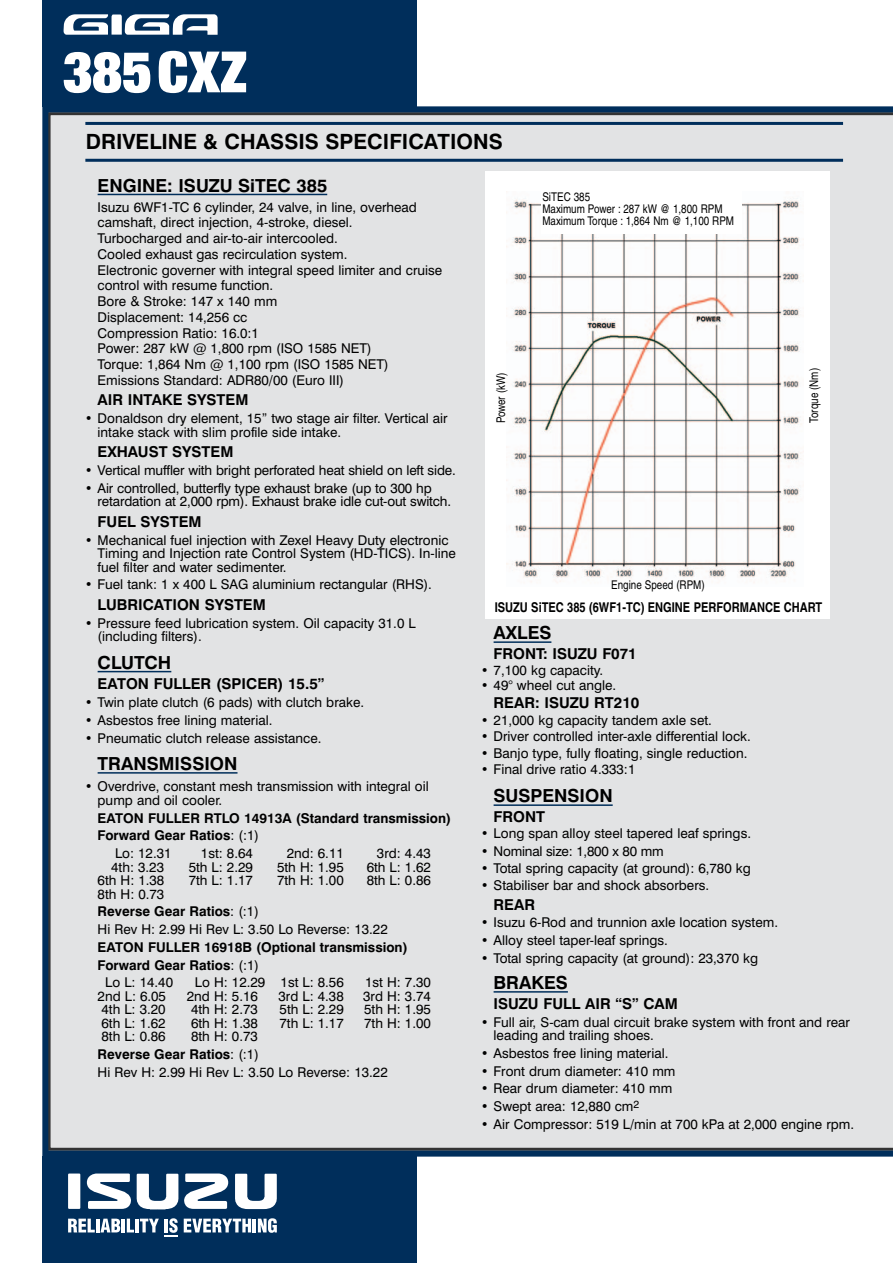
<style>
.page{position:relative;width:893px;height:1263px;background:#fff}
.page>*{position:absolute;margin:0;border:0;box-sizing:border-box;transform-origin:0 0}
.t1{font:900 expanded 57px "Helvetica Neue";color:#fff}
.t2{font:700 21px "Swiss 721 BT";color:#000}
.t3{font:700 18px "Swiss 721 BT";color:#000}
.t4{font:700 15px "Swiss 721 BT";color:#000}
.t5{font:13.5px/15.8px "Swiss 721 BT";color:#000}
.t6{font:700 13.5px "Swiss 721 BT";color:#000}
.t7{font:700 13.5px "Helvetica";color:#000;scale:.82 1}
.t8{font:12px/12px "Helvetica";color:#000;scale:.82 1}
.s1{font-weight:400}
.s2{font-weight:700}
</style>
<div class="page">
<div style="left:42px;top:1157px;width:374px;height:106px;background:#002e5b"></div>
<div style="left:42px;top:106px;width:850px;height:1051px;background:#e2e3e4"></div>
<hr style="left:98px;top:194px;width:229px;height:1px;background:#002e5b">
<hr style="left:98px;top:671px;width:73px;height:1px;background:#002e5b">
<hr style="left:98px;top:772px;width:139px;height:2px;background:#002e5b">
<hr style="left:493px;top:641px;width:58px;height:2px;background:#002e5b">
<hr style="left:493px;top:804px;width:119px;height:2px;background:#002e5b">
<hr style="left:493px;top:991px;width:75px;height:2px;background:#002e5b">
<hr style="left:85px;top:159px;width:758px;height:3px;background:#002e5b">
<hr style="left:85px;top:122px;width:758px;height:3px;background:#002e5b">
<div style="left:42px;top:0;width:374px;height:106px;background:#002e5b"></div>
<svg style="left:64px;top:14px;width:153px;height:21px"></svg>
<div style="left:485px;top:171px;width:344px;height:448px;background:#fff"></div>
<img style="left:506px;top:191px;width:296px;height:392px">
<div style="left:541px;top:191px;width:200px;height:43px;background:#fff"></div>
<svg style="left:68px;top:1174px;width:12px;height:35px"></svg>
<svg style="left:235px;top:1174px;width:42px;height:35px"></svg>
<svg style="left:87px;top:1173px;width:141px;height:36px"></svg>
<svg style="left:184px;top:1218px;width:93px;height:15px"></svg>
<svg style="left:68px;top:1218px;width:110px;height:19px"></svg>
<h1 class="t1" style="left:63px;top:52px;width:186px">385CXZ</h1>
<h2 class="t2" style="left:86px;top:134px;width:418px">DRIVELINE &amp; CHASSIS SPECIFICATIONS</h2>
<h3 class="t3" style="left:98px;top:179px;width:231px">ENGINE: ISUZU SiTEC 385</h3>
<p class="t5" style="left:98px;top:200px;width:346px">Isuzu 6WF1-TC 6 cylinder, 24 valve, in line, overhead camshaft, direct injection, 4-stroke, diesel.<br>Turbocharged and air-to-air intercooled.<br>Cooled exhaust gas recirculation system.<br>Electronic governer with integral speed limiter and cruise control with resume function.<br>Bore &amp; Stroke: 147 x 140 mm<br>Displacement: 14,256 cc<br>Compression Ratio: 16.0:1<br>Power: 287 kW @ 1,800 rpm (ISO 1585 NET)<br>Torque: 1,864 Nm @ 1,100 rpm (ISO 1585 NET)<br>Emissions Standard: ADR80/00 (Euro III)</p>
<p class="t4" style="left:98px;top:395px;width:152px">AIR INTAKE SYSTEM</p>
<p class="t5" style="left:98px;top:413px;width:351px;line-height:13.5px;text-indent:-13px">• Donaldson dry element, 15” two stage air filter. Vertical air intake stack with slim profile side intake.</p>
<p class="t4" style="left:98px;top:447px;width:137px">EXHAUST SYSTEM</p>
<p class="t5" style="left:85px;top:464px;width:372px">• Vertical muffler with bright perforated heat shield on left side.</p>
<p class="t5" style="left:98px;top:482px;width:355px;line-height:13.5px;text-indent:-13px">• Air controlled, butterfly type exhaust brake (up to 300 hp retardation at 2,000 rpm). Exhaust brake idle cut-out switch.</p>
<p class="t4" style="left:98px;top:516px;width:105px">FUEL SYSTEM</p>
<p class="t5" style="left:98px;top:534px;width:359px;line-height:13.5px;text-indent:-13px">• Mechanical fuel injection with Zexel Heavy Duty electronic<br>Timing and Injection rate Control System (HD-TICS). In-line fuel filter and water sedimenter.</p>
<p class="t5" style="left:85px;top:578px;width:348px">• Fuel tank: 1 x 400 L SAG aluminium rectangular (RHS).</p>
<p class="t4" style="left:98px;top:599px;width:170px">LUBRICATION SYSTEM</p>
<p class="t5" style="left:98px;top:617px;width:319px;line-height:13.5px;text-indent:-13px">• Pressure feed lubrication system. Oil capacity 31.0 L (including filters).</p>
<h3 class="t3" style="left:98px;top:656px;width:75px">CLUTCH</h3>
<p class="t4" style="left:98px;top:679px;width:228px">EATON FULLER (SPICER) 15.5”</p>
<p class="t5" style="left:85px;top:696px;width:281px">• Twin plate clutch (6 pads) with clutch brake.</p>
<p class="t5" style="left:85px;top:713px;width:189px">• Asbestos free lining material.</p>
<p class="t5" style="left:85px;top:731px;width:238px">• Pneumatic clutch release assistance.</p>
<h3 class="t3" style="left:98px;top:757px;width:141px">TRANSMISSION</h3>
<p class="t5" style="left:98px;top:780px;width:332px;line-height:14.2px;text-indent:-13px">• Overdrive, constant mesh transmission with integral oil pump and oil cooler.</p>
<p class="t6" style="left:98px;top:813px;width:355px">EATON FULLER RTLO 14913A (Standard transmission)</p>
<p class="t6" style="left:98px;top:831px;width:163px">Forward Gear Ratios<span class="s1">: (:1)</span></p>
<p class="t5" style="left:115px;top:847px;width:58px">Lo: 12.31</p>
<p class="t5" style="left:201px;top:847px;width:53px">1st: 8.64</p>
<p class="t5" style="left:287px;top:847px;width:59px">2nd: 6.11</p>
<p class="t5" style="left:377px;top:847px;width:55px">3rd: 4.43</p>
<p class="t5" style="left:111px;top:860px;width:54px">4th: 3.23</p>
<p class="t5" style="left:189px;top:860px;width:66px">5th L: 2.29</p>
<p class="t5" style="left:277px;top:860px;width:68px">5th H: 1.95</p>
<p class="t5" style="left:366px;top:860px;width:66px">6th L: 1.62</p>
<p class="t5" style="left:98px;top:874px;width:68px">6th H: 1.38</p>
<p class="t5" style="left:189px;top:874px;width:66px">7th L: 1.17</p>
<p class="t5" style="left:277px;top:874px;width:68px">7th H: 1.00</p>
<p class="t5" style="left:366px;top:874px;width:66px">8th L: 0.86</p>
<p class="t5" style="left:98px;top:886px;width:291px;line-height:17.7px">8th H: 0.73<br><span class="s2">Reverse Gear Ratios</span>: (:1)<br>Hi Rev H: 2.99 Hi Rev L: 3.50 Lo Reverse: 13.22</p>
<p class="t6" style="left:98px;top:942px;width:311px">EATON FULLER 16918B (Optional transmission)</p>
<p class="t6" style="left:98px;top:960px;width:163px">Forward Gear Ratios<span class="s1">: (:1)</span></p>
<p class="t5" style="left:105px;top:976px;width:69px">Lo L: 14.40</p>
<p class="t5" style="left:195px;top:976px;width:150px">Lo H: 12.29 1st L: 8.56</p>
<p class="t5" style="left:365px;top:976px;width:67px">1st H: 7.30</p>
<p class="t5" style="left:98px;top:989px;width:70px">2nd L: 6.05</p>
<p class="t5" style="left:187px;top:989px;width:72px">2nd H: 5.16</p>
<p class="t5" style="left:278px;top:989px;width:67px">3rd L: 4.38</p>
<p class="t5" style="left:363px;top:989px;width:69px">3rd H: 3.74</p>
<p class="t5" style="left:101px;top:1003px;width:66px">4th L: 3.20</p>
<p class="t5" style="left:191px;top:1003px;width:68px">4th H: 2.73</p>
<p class="t5" style="left:279px;top:1003px;width:66px">5th L: 2.29</p>
<p class="t5" style="left:364px;top:1003px;width:68px">5th H: 1.95</p>
<p class="t5" style="left:101px;top:1016px;width:66px">6th L: 1.62</p>
<p class="t5" style="left:191px;top:1016px;width:68px">6th H: 1.38</p>
<p class="t5" style="left:279px;top:1016px;width:66px">7th L: 1.17</p>
<p class="t5" style="left:364px;top:1016px;width:68px">7th H: 1.00</p>
<p class="t5" style="left:101px;top:1030px;width:66px">8th L: 0.86</p>
<p class="t5" style="left:98px;top:1029px;width:291px;line-height:17.7px;text-indent:93px">8th H: 0.73<br><span class="s2">Reverse Gear Ratios</span>: (:1)<br>Hi Rev H: 2.99 Hi Rev L: 3.50 Lo Reverse: 13.22</p>
<p class="t8" style="left:542px;top:192px;width:235px">SiTEC 385<br>Maximum Power : 287 kW @ 1,800 RPM<br>Maximum Torque : 1,864 Nm @ 1,100 RPM</p>
<p class="t8" style="left:496px;top:423px;width:64px;rotate:-90deg">Power (kW)</p>
<p class="t8" style="left:809px;top:423px;width:68px;rotate:-90deg">Torque (Nm)</p>
<p class="t8" style="left:611px;top:580px;width:116px">Engine Speed (RPM)</p>
<p class="t7" style="left:494px;top:602px;width:401px">ISUZU SiTEC 385 (6WF1-TC) ENGINE PERFORMANCE CHART</p>
<h3 class="t3" style="left:493px;top:626px;width:59px">AXLES</h3>
<p class="t4" style="left:493px;top:648px;width:145px">FRONT: ISUZU F071</p>
<p class="t5" style="left:481px;top:663px;width:124px">• 7,100 kg capacity.</p>
<p class="t5" style="left:481px;top:679px;width:137px">• 49° wheel cut angle.</p>
<p class="t4" style="left:493px;top:697px;width:147px">REAR: ISUZU RT210</p>
<p class="t5" style="left:481px;top:713px;width:232px">• 21,000 kg capacity tandem axle set.</p>
<p class="t5" style="left:481px;top:730px;width:271px">• Driver controlled inter-axle differential lock.</p>
<p class="t5" style="left:481px;top:746px;width:268px">• Banjo type, fully floating, single reduction.</p>
<p class="t5" style="left:481px;top:763px;width:156px">• Final drive ratio 4.333:1</p>
<h3 class="t3" style="left:493px;top:789px;width:121px">SUSPENSION</h3>
<p class="t4" style="left:493px;top:811px;width:53px">FRONT</p>
<p class="t5" style="left:481px;top:826px;width:272px">• Long span alloy steel tapered leaf springs.</p>
<p class="t5" style="left:481px;top:844px;width:184px">• Nominal size: 1,800 x 80 mm</p>
<p class="t5" style="left:481px;top:862px;width:271px">• Total spring capacity (at ground): 6,780 kg</p>
<p class="t5" style="left:481px;top:878px;width:230px">• Stabiliser bar and shock absorbers.</p>
<p class="t4" style="left:493px;top:899px;width:43px">REAR</p>
<p class="t5" style="left:481px;top:916px;width:299px">• Isuzu 6-Rod and trunnion axle location system.</p>
<p class="t5" style="left:481px;top:934px;width:188px">• Alloy steel taper-leaf springs.</p>
<p class="t5" style="left:481px;top:951px;width:279px">• Total spring capacity (at ground): 23,370 kg</p>
<h3 class="t3" style="left:493px;top:976px;width:76px">BRAKES</h3>
<p class="t4" style="left:493px;top:998px;width:186px">ISUZU FULL AIR “S” CAM</p>
<p class="t5" style="left:493px;top:1016px;width:358px;line-height:13.5px;text-indent:-13px">• Full air, S-cam dual circuit brake system with front and rear leading and trailing shoes.</p>
<p class="t5" style="left:481px;top:1046px;width:189px">• Asbestos free lining material.</p>
<p class="t5" style="left:481px;top:1064px;width:196px">• Front drum diameter: 410 mm</p>
<p class="t5" style="left:481px;top:1082px;width:193px">• Rear drum diameter: 410 mm</p>
<p class="t5" style="left:481px;top:1100px;width:160px">• Swept area: 12,880 cm<sup>2</sup></p>
<p class="t5" style="left:481px;top:1117px;width:375px">• Air Compressor: 519 L/min at 700 kPa at 2,000 engine rpm.</p>
</div>
